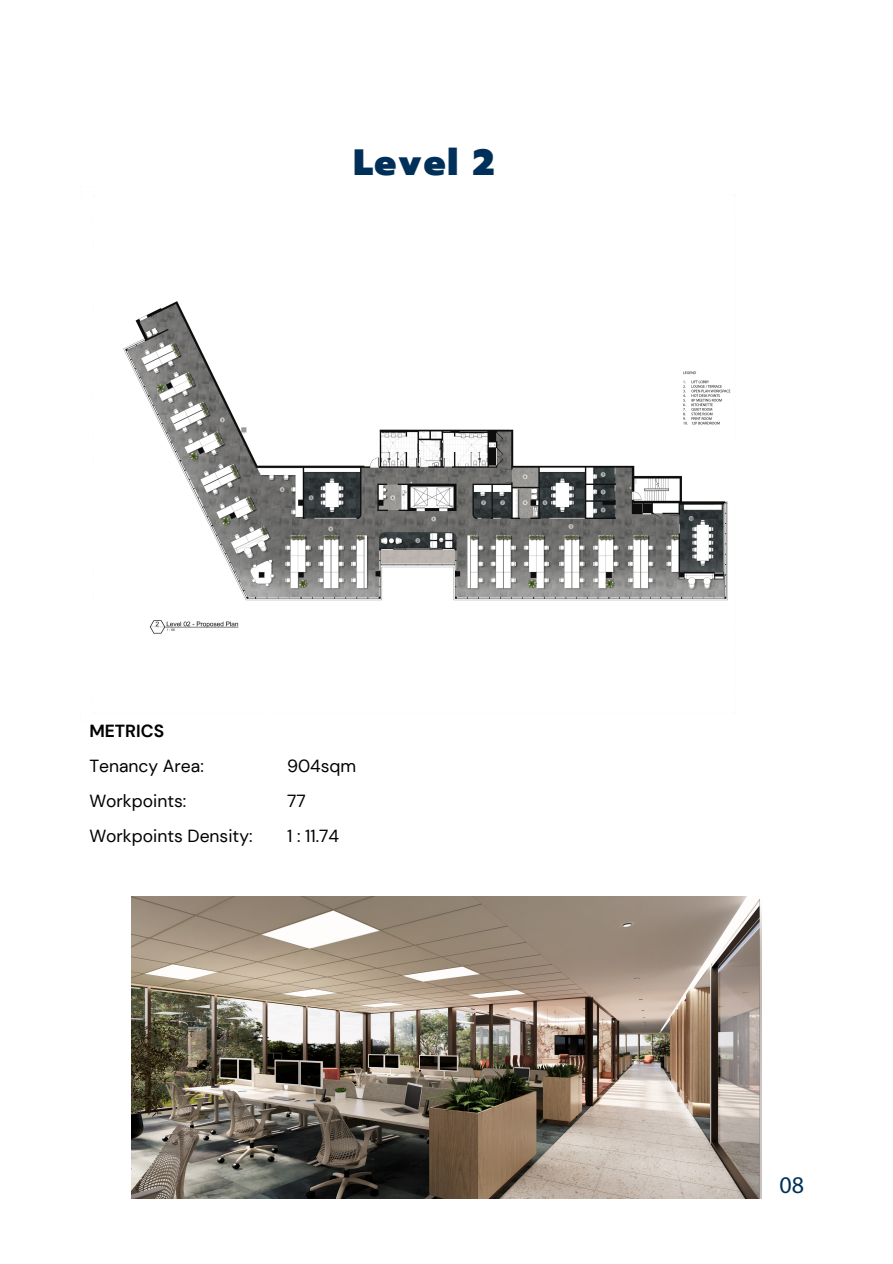
<style>
.page{position:relative;width:893px;height:1264px;background:#fff}
.page>*{position:absolute;margin:0;border:0;box-sizing:border-box;transform-origin:0 0}
.t1{font:900 36.45px "Prompt";letter-spacing:.05em;color:#003059}
.t2{font:24px "Myriad Pro";color:#003059}
.t3{font:17.55px "DM Sans";color:#000}
.t4{font:700 17.55px "DM Sans";color:#000}
</style>
<div class="page">
<img style="left:132px;top:896px;width:629px;height:302px">
<img style="left:123px;top:301px;width:608px;height:333px">
<h2 class="t1" style="left:353px;top:136px;width:142px">Level 2</h2>
<p class="t4" style="left:89px;top:719px;width:76px">METRICS</p>
<p class="t3" style="left:89px;top:755px;width:116px">Tenancy Area:</p>
<p class="t3" style="left:89px;top:789px;width:98px">Workpoints:</p>
<p class="t3" style="left:89px;top:824px;width:165px">Workpoints Density:</p>
<p class="t3" style="left:287px;top:755px;width:71px">904sqm</p>
<p class="t3" style="left:287px;top:789px;width:20px">77</p>
<p class="t3" style="left:287px;top:824px;width:53px">1 : 11.74</p>
<p class="t2" style="left:779px;top:1175px;width:26px">08</p>
</div>
